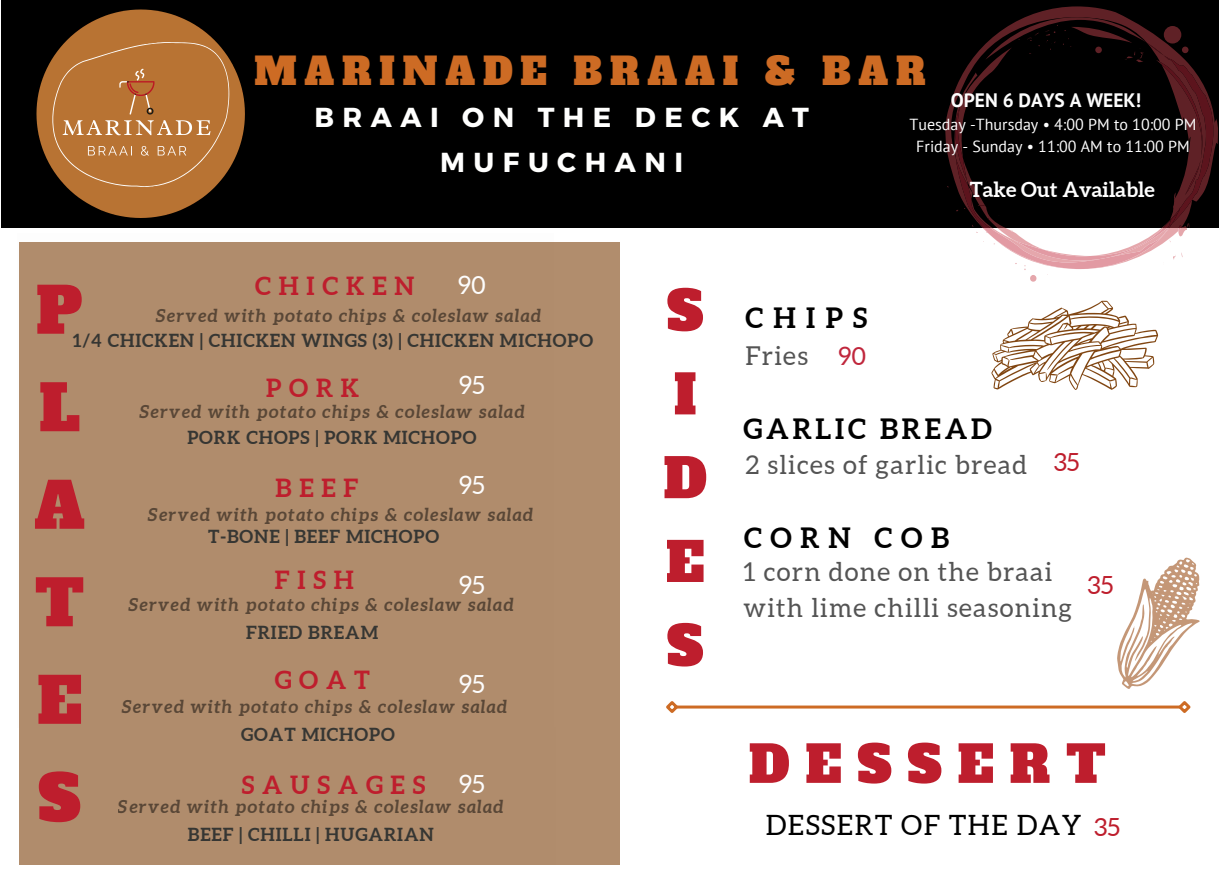
<style>
.page{position:relative;width:1219px;height:879px;background:#fff}
.page>*{position:absolute;margin:0;border:0;box-sizing:border-box;transform-origin:0 0}
.t1{font:63px/97.5px "Alfa Slab One";color:#be1e2d;text-align:justify}
.t2{font:54.1px "Alfa Slab One";color:#be1e2d}
.t3{font:50.9px "Alfa Slab One";letter-spacing:.31em;color:#be1e2d}
.t4{font:37px "Alfa Slab One";letter-spacing:.21em;color:#cd6b24}
.t5{font:28px "Aleo";letter-spacing:.05em;color:#000}
.t6{font:700 28px "Aleo";letter-spacing:.225em;color:#000}
.t7{font:700 28px "Aleo";letter-spacing:.135em;color:#000}
.t8{font:700 27.4px/45.8px "Montserrat";letter-spacing:.31em;color:#fffffe;text-align:center}
.t9{font:26px "Aleo";letter-spacing:.05em;color:#545454}
.t10{font:700 25px "Aleo";letter-spacing:.31em;color:#be1e2d}
.t11{font:25px "Aleo";color:#fdfdfd}
.t12{font:25px "Aleo";color:#be1e2d}
.t13{font:25px "Aleo";color:#c0263c}
.t14{font:700 20.7px "Aleo";color:#fff}
.t15{font:700 19.4px "PT Sans";color:#fdfdfd}
.t16{font:italic 700 18px "Aleo";letter-spacing:.06em;color:#000}
.t17{font:700 18px "Aleo";letter-spacing:.05em;color:#363633}
.t18{font:16px "PT Sans";color:#fdfdfd}
</style>
<div class="page">
<div style="left:1px;top:0;width:1218px;height:879px;background:#000"></div>
<div style="left:1px;top:228px;width:1218px;height:651px;background:#fff"></div>
<svg style="left:945px;top:6px;width:273px;height:182px"></svg>
<svg style="left:954px;top:17px;width:259px;height:265px"></svg>
<div style="left:1095px;top:47px;width:7px;height:6px;background:#5f2126;border-radius:50%"></div>
<hr style="left:676px;top:706px;width:505px;height:3px;background:#cd6b24">
<svg style="left:666px;top:701px;width:15px;height:12px"></svg>
<svg style="left:1176px;top:701px;width:15px;height:12px"></svg>
<img style="left:36px;top:9px;width:209px;height:209px">
<svg style="left:1117px;top:558px;width:82px;height:131px"></svg>
<svg style="left:991px;top:301px;width:167px;height:89px"></svg>
<div style="left:19px;top:242px;width:601px;height:622px;background:#b08c6c"></div>
<p class="t4" style="left:254px;top:46px;width:673px">MARINADE BRAAI &amp; BAR</p>
<p class="t8" style="left:314px;top:93px;width:496px">BRAAI ON THE DECK AT<br>MUFUCHANI</p>
<p class="t15" style="left:950px;top:87px;width:192px">OPEN 6 DAYS A WEEK!</p>
<p class="t18" style="left:909px;top:114px;width:288px">Tuesday -Thursday • 4:00 PM to 10:00 PM</p>
<p class="t18" style="left:916px;top:135px;width:275px">Friday - Sunday • 11:00 AM to 11:00 PM</p>
<p class="t14" style="left:970px;top:178px;width:187px">Take Out Available</p>
<p class="t11" style="left:458px;top:271px;width:29px">90</p>
<p class="t10" style="left:255px;top:272px;width:161px">CHICKEN</p>
<p class="t16" style="left:155px;top:305px;width:387px">Served with potato chips &amp; coleslaw salad</p>
<p class="t1" style="left:34px;top:263px;width:52px">P L A T E S</p>
<p class="t17" style="left:73px;top:330px;width:522px">1/4 CHICKEN | CHICKEN WINGS (3) | CHICKEN MICHOPO</p>
<p class="t11" style="left:459px;top:371px;width:27px">95</p>
<p class="t10" style="left:266px;top:374px;width:95px">PORK</p>
<p class="t17" style="left:187px;top:427px;width:291px">PORK CHOPS | PORK MICHOPO</p>
<p class="t16" style="left:139px;top:401px;width:387px">Served with potato chips &amp; coleslaw salad</p>
<p class="t11" style="left:459px;top:471px;width:27px">95</p>
<p class="t10" style="left:275px;top:474px;width:84px">BEEF</p>
<p class="t17" style="left:208px;top:526px;width:232px">T-BONE | BEEF MICHOPO</p>
<p class="t16" style="left:148px;top:504px;width:387px">Served with potato chips &amp; coleslaw salad</p>
<p class="t10" style="left:275px;top:566px;width:80px">FISH</p>
<p class="t16" style="left:128px;top:594px;width:387px">Served with potato chips &amp; coleslaw salad</p>
<p class="t11" style="left:459px;top:571px;width:27px">95</p>
<p class="t17" style="left:246px;top:622px;width:134px">FRIED BREAM</p>
<p class="t10" style="left:275px;top:666px;width:97px">GOAT</p>
<p class="t16" style="left:121px;top:696px;width:387px">Served with potato chips &amp; coleslaw salad</p>
<p class="t11" style="left:459px;top:670px;width:27px">95</p>
<p class="t17" style="left:241px;top:724px;width:155px">GOAT MICHOPO</p>
<p class="t11" style="left:459px;top:770px;width:27px">95</p>
<p class="t10" style="left:242px;top:770px;width:185px">SAUSAGES</p>
<p class="t16" style="left:118px;top:796px;width:387px">Served with potato chips &amp; coleslaw salad</p>
<p class="t17" style="left:188px;top:824px;width:247px">BEEF | CHILLI | HUGARIAN</p>
<p class="t2" style="left:667px;top:275px;width:38px">S</p>
<p class="t2" style="left:674px;top:358px;width:24px">I</p>
<p class="t2" style="left:663px;top:442px;width:45px">D</p>
<p class="t2" style="left:666px;top:526px;width:40px">E</p>
<p class="t2" style="left:667px;top:610px;width:38px">S</p>
<p class="t6" style="left:745px;top:301px;width:123px">CHIPS</p>
<p class="t9" style="left:745px;top:342px;width:64px">Fries</p>
<p class="t13" style="left:838px;top:342px;width:29px">90</p>
<p class="t7" style="left:743px;top:413px;width:250px">GARLIC BREAD</p>
<p class="t9" style="left:745px;top:450px;width:283px">2 slices of garlic bread</p>
<p class="t12" style="left:1054px;top:448px;width:27px">35</p>
<p class="t6" style="left:744px;top:522px;width:207px">CORN COB</p>
<p class="t9" style="left:743px;top:557px;width:310px">1 corn done on the braai</p>
<p class="t9" style="left:743px;top:593px;width:330px">with lime chilli seasoning</p>
<p class="t12" style="left:1087px;top:571px;width:27px">35</p>
<p class="t3" style="left:749px;top:730px;width:358px">DESSERT</p>
<p class="t5" style="left:766px;top:809px;width:317px">DESSERT OF THE DAY</p>
<p class="t12" style="left:1094px;top:813px;width:27px">35</p>
</div>
